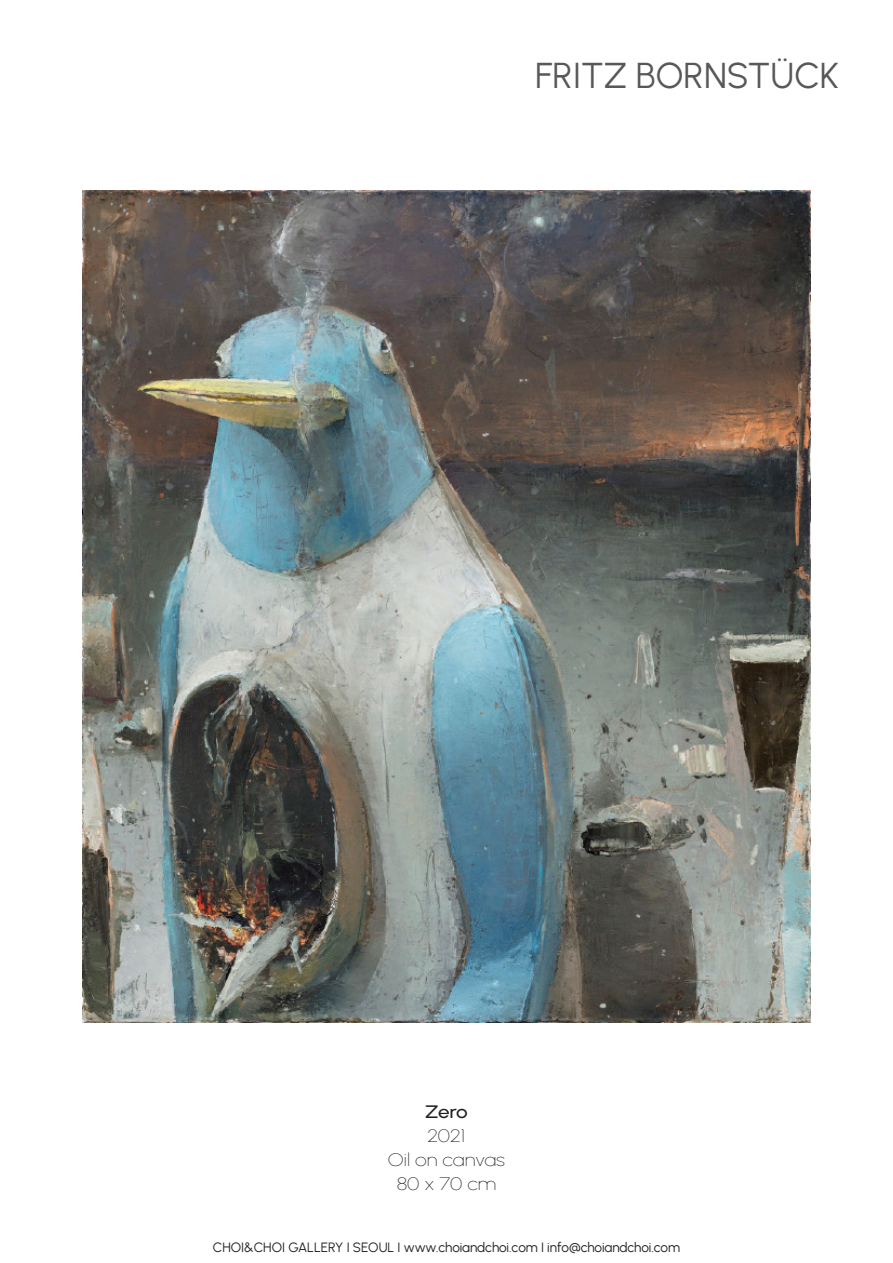
<style>
.page{position:relative;width:893px;height:1263px;background:#fff}
.page>*{position:absolute;margin:0;border:0;box-sizing:border-box;transform-origin:0 0}
.t1{font:36px "Urbanist";color:#57585a}
.t2{font:100 18px "Urbanist";color:#231f20;scale:1.15 1}
.t3{font:500 18px "Urbanist";color:#231f20;scale:1.15 1}
.t4{font:13.5px "Urbanist";letter-spacing:-.005em;color:#231f20}
</style>
<div class="page">
<img style="left:83px;top:190px;width:727px;height:832px">
<p class="t1" style="left:535px;top:52px;width:305px">FRITZ BORNSTÜCK</p>
<p class="t3" style="left:425px;top:1099px;width:39px">Zero</p>
<p class="t2" style="left:428px;top:1123px;width:34px">2021</p>
<p class="t2" style="left:388px;top:1147px;width:103px">Oil on canvas</p>
<p class="t2" style="left:397px;top:1171px;width:88px">80 x 70 cm</p>
<p class="t4" style="left:213px;top:1239px;width:469px">CHOI&amp;CHOI GALLERY I SEOUL I www.choiandchoi.com I info@choiandchoi.com</p>
</div>
